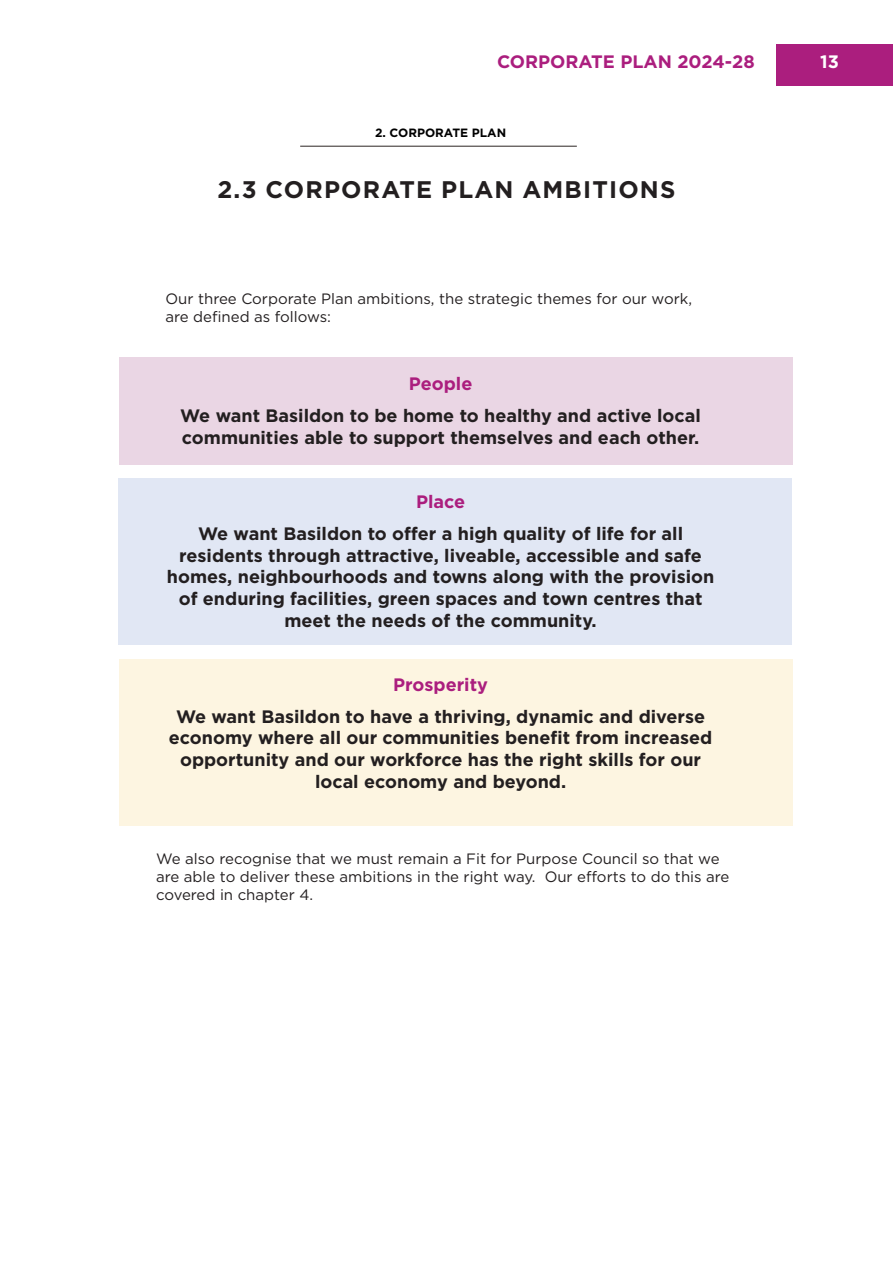
<style>
.page{position:relative;width:893px;height:1263px;background:#fff}
.page>*{position:absolute;margin:0;border:0;box-sizing:border-box;transform-origin:0 0}
.Chapter_Title_-_Align_Center{font:700 24px "Gotham";letter-spacing:.05em;color:#231f20}
.t1{font:700 18px/21.6px "Gotham";color:#231f20;text-align:center}
.t2{font:700 18px "Gotham";color:#ab1e7e}
.t3{font:700 18px "Gotham";color:#fff}
.t4{font:15px/18px "Gotham";color:#231f20}
.Section_Title{font:700 12px "Gotham";color:#000}
</style>
<div class="page">
<div style="left:119px;top:659px;width:673px;height:167px;background:#fdf5e1"></div>
<div style="left:118px;top:478px;width:673px;height:167px;background:#e1e7f4"></div>
<div style="left:777px;top:44px;width:116px;height:42px;background:#ab1e7e"></div>
<div style="left:119px;top:357px;width:673px;height:108px;background:#ead6e4"></div>
<hr style="left:300px;top:146px;width:277px;height:1px;background:#2c2523">
<p class="t2" style="left:497px;top:49px;width:259px">CORPORATE PLAN 2024-28</p>
<p class="Section_Title" style="left:375px;top:124px;width:133px">2. CORPORATE PLAN</p>
<p class="Chapter_Title_-_Align_Center" style="left:217px;top:174px;width:459px">2.3 CORPORATE PLAN AMBITIONS</p>
<p class="t4" style="left:165px;top:289px;width:528px">Our three Corporate Plan ambitions, the strategic themes for our work, are defined as follows:</p>
<p class="t2" style="left:409px;top:372px;width:65px">People</p>
<p class="t1" style="left:180px;top:405px;width:522px;text-align:left">We want Basildon to be home to healthy and active local communities able to support themselves and each other.</p>
<p class="t2" style="left:416px;top:490px;width:51px">Place</p>
<p class="t1" style="left:167px;top:523px;width:549px">We want Basildon to offer a high quality of life for all residents through attractive, liveable, accessible and safe homes, neighbourhoods and towns along with the provision of enduring facilities, green spaces and town centres that meet the needs of the community.</p>
<p class="t2" style="left:393px;top:672px;width:96px">Prosperity</p>
<p class="t1" style="left:169px;top:705px;width:545px">We want Basildon to have a thriving, dynamic and diverse economy where all our communities benefit from increased opportunity and our workforce has the right skills for our local economy and beyond.</p>
<p class="t4" style="left:156px;top:849px;width:575px">We also recognise that we must remain a Fit for Purpose Council so that we are able to deliver these ambitions in the right way. Our efforts to do this are covered in chapter 4.</p>
<p class="t3" style="left:820px;top:49px;width:20px">13</p>
</div>
